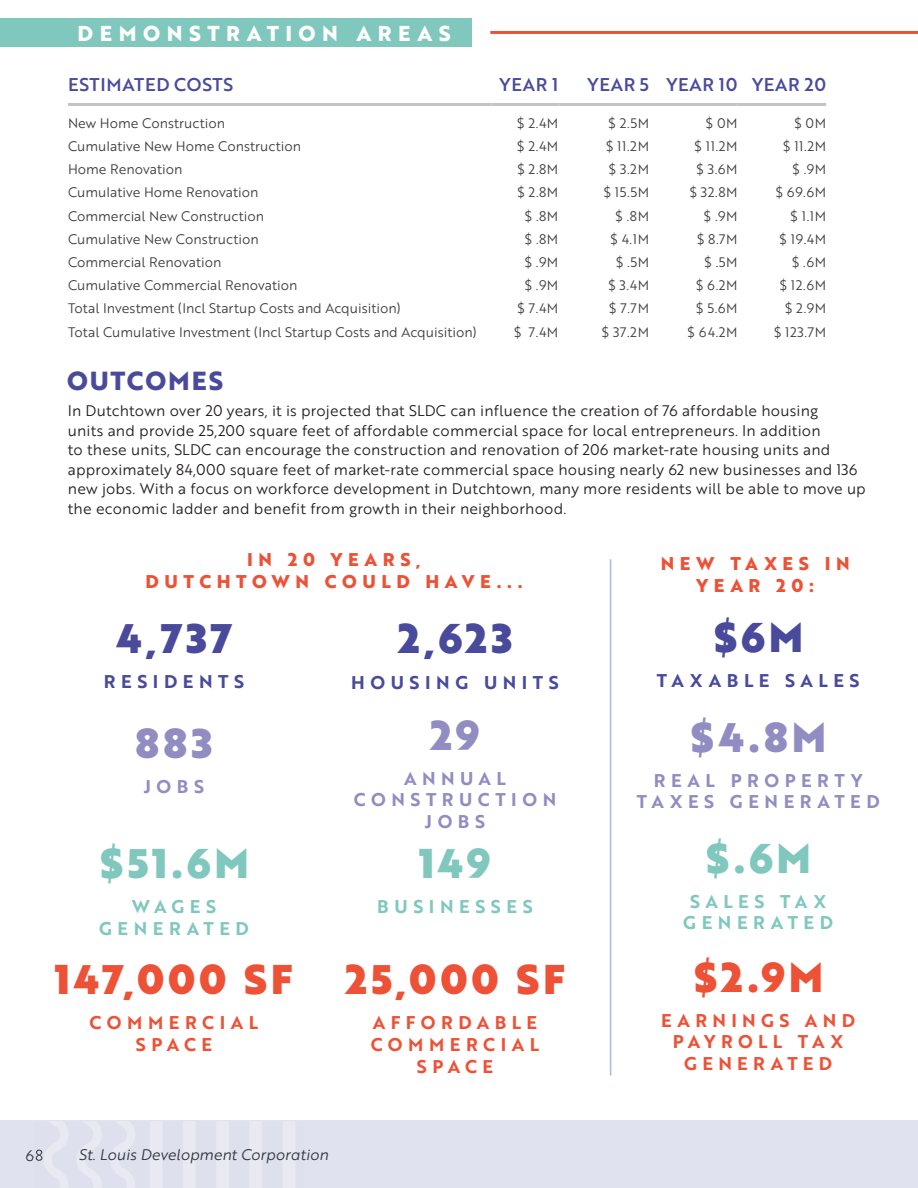
<style>
.page{position:relative;width:918px;height:1188px;background:#fff}
.page>*{position:absolute;margin:0;border:0;box-sizing:border-box;transform-origin:0 0}
.t1{font:40.5px "Brother 1816 Black";letter-spacing:.095em;color:#ed5136}
.t2{font:40.5px "Brother 1816 Black";letter-spacing:.09em;color:#494a9b}
.t3{font:40.5px "Brother 1816 Black";letter-spacing:.09em;color:#80c8bd}
.t4{font:40.5px "Brother 1816 Black";letter-spacing:.1em;color:#918dc2}
.t5{font:700 25.5px "Brother 1816 Extra";letter-spacing:.07em;color:#494a9b}
.t6{font:700 21px "Brother 1816 Extra";letter-spacing:.31em;color:#fff}
.t7{font:18px/21.6px "Brother 1816 Bold";letter-spacing:.305em;color:#ed5136;text-align:center}
.t8{font:18px/21.6px "Brother 1816 Bold";letter-spacing:.305em;color:#918dc2;text-align:center}
.t9{font:700 18px/21.6px "Brother 1816 Extra";letter-spacing:.31em;color:#ed5136;text-align:center}
.t10{font:18px/21.6px "Brother 1816 Bold";letter-spacing:.31em;color:#80c8bd;text-align:center}
.t11{font:18px "Brother 1816 Medium";letter-spacing:.04em;color:#494a9b}
.t12{font:18px "Brother 1816 Bold";letter-spacing:.31em;color:#494a9b}
.t13{font:15px/19.5px "Brother 1816 Book";letter-spacing:.015em;color:#231f20}
.t14{font:15px "Brother 1816 Book Italic";color:#323640}
.t15{font:15px "Brother 1816 Book";color:#323640}
.t16{font:13.5px "Brother 1816 Book";color:#3e3e3f}
</style>
<div class="page">
<hr style="left:68px;top:103px;width:423px;height:3px;background:#c2c3c6">
<hr style="left:491px;top:103px;width:67px;height:3px;background:#c2c3c6">
<hr style="left:558px;top:103px;width:91px;height:3px;background:#c2c3c6">
<hr style="left:649px;top:103px;width:89px;height:3px;background:#c2c3c6">
<hr style="left:738px;top:103px;width:88px;height:3px;background:#c2c3c6">
<hr style="left:610px;top:559px;width:1px;height:516px;background:#a3bbe0">
<hr style="left:490px;top:31px;width:428px;height:3px;background:#ed5136">
<div style="left:0;top:1120px;width:918px;height:68px;background:#e1e2f0"></div>
<svg style="left:35px;top:1150px;width:7px;height:11px"></svg>
<div style="left:0;top:19px;width:471px;height:28px;background:#80c8bd"></div>
<h3 class="t6" style="left:78px;top:17px;width:375px">DEMONSTRATION AREAS</h3>
<p class="t11" style="left:68px;top:71px;width:167px">ESTIMATED COSTS</p>
<p class="t11" style="left:500px;top:71px;width:60px">YEAR 1</p>
<p class="t11" style="left:588px;top:71px;width:240px">YEAR 5 YEAR 10 YEAR 20</p>
<p class="t16" style="left:68px;top:113px;width:158px">New Home Construction</p>
<p class="t16" style="left:517px;top:113px;width:43px">$ 2.4M</p>
<p class="t16" style="left:608px;top:113px;width:42px">$ 2.5M</p>
<p class="t16" style="left:706px;top:113px;width:34px">$ 0M</p>
<p class="t16" style="left:794px;top:113px;width:34px">$ 0M</p>
<p class="t16" style="left:68px;top:136px;width:234px">Cumulative New Home Construction</p>
<p class="t16" style="left:517px;top:136px;width:43px">$ 2.4M</p>
<p class="t16" style="left:606px;top:136px;width:45px">$ 11.2M</p>
<p class="t16" style="left:694px;top:136px;width:45px">$ 11.2M</p>
<p class="t16" style="left:783px;top:136px;width:45px">$ 11.2M</p>
<p class="t16" style="left:68px;top:159px;width:116px">Home Renovation</p>
<p class="t16" style="left:517px;top:159px;width:43px">$ 2.8M</p>
<p class="t16" style="left:609px;top:159px;width:42px">$ 3.2M</p>
<p class="t16" style="left:696px;top:159px;width:43px">$ 3.6M</p>
<p class="t16" style="left:792px;top:159px;width:36px">$ .9M</p>
<p class="t16" style="left:68px;top:183px;width:192px">Cumulative Home Renovation</p>
<p class="t16" style="left:517px;top:183px;width:43px">$ 2.8M</p>
<p class="t16" style="left:603px;top:183px;width:47px">$ 15.5M</p>
<p class="t16" style="left:689px;top:183px;width:50px">$ 32.8M</p>
<p class="t16" style="left:775px;top:183px;width:52px">$ 69.6M</p>
<p class="t16" style="left:68px;top:206px;width:197px">Commercial New Construction</p>
<p class="t16" style="left:525px;top:206px;width:35px">$ .8M</p>
<p class="t16" style="left:615px;top:206px;width:35px">$ .8M</p>
<p class="t16" style="left:704px;top:206px;width:36px">$ .9M</p>
<p class="t16" style="left:790px;top:206px;width:37px">$ 1.1M</p>
<p class="t16" style="left:68px;top:229px;width:192px">Cumulative New Construction</p>
<p class="t16" style="left:525px;top:229px;width:35px">$ .8M</p>
<p class="t16" style="left:610px;top:229px;width:40px">$ 4.1M</p>
<p class="t16" style="left:697px;top:229px;width:42px">$ 8.7M</p>
<p class="t16" style="left:779px;top:229px;width:48px">$ 19.4M</p>
<p class="t16" style="left:68px;top:252px;width:155px">Commercial Renovation</p>
<p class="t16" style="left:524px;top:252px;width:36px">$ .9M</p>
<p class="t16" style="left:616px;top:252px;width:35px">$ .5M</p>
<p class="t16" style="left:704px;top:252px;width:35px">$ .5M</p>
<p class="t16" style="left:792px;top:252px;width:36px">$ .6M</p>
<p class="t16" style="left:68px;top:275px;width:231px">Cumulative Commercial Renovation</p>
<p class="t16" style="left:524px;top:275px;width:36px">$ .9M</p>
<p class="t16" style="left:608px;top:275px;width:42px">$ 3.4M</p>
<p class="t16" style="left:696px;top:275px;width:43px">$ 6.2M</p>
<p class="t16" style="left:779px;top:275px;width:48px">$ 12.6M</p>
<p class="t16" style="left:68px;top:299px;width:334px">Total Investment (Incl Startup Costs and Acquisition)</p>
<p class="t16" style="left:517px;top:299px;width:43px">$ 7.4M</p>
<p class="t16" style="left:609px;top:299px;width:42px">$ 7.7M</p>
<p class="t16" style="left:696px;top:299px;width:43px">$ 5.6M</p>
<p class="t16" style="left:785px;top:299px;width:43px">$ 2.9M</p>
<p class="t16" style="left:68px;top:322px;width:410px">Total Cumulative Investment (Incl Startup Costs and Acquisition)</p>
<p class="t16" style="left:514px;top:322px;width:46px">$ 7.4M</p>
<p class="t16" style="left:602px;top:322px;width:49px">$ 37.2M</p>
<p class="t16" style="left:687px;top:322px;width:52px">$ 64.2M</p>
<p class="t16" style="left:774px;top:322px;width:54px">$ 123.7M</p>
<h2 class="t5" style="left:67px;top:361px;width:158px">OUTCOMES</h2>
<p class="t13" style="left:68px;top:401px;width:800px">In Dutchtown over 20 years, it is projected that SLDC can influence the creation of 76 affordable housing<br>units and provide 25,200 square feet of affordable commercial space for local entrepreneurs. In addition<br>to these units, SLDC can encourage the construction and renovation of 206 market-rate housing units and approximately 84,000 square feet of market-rate commercial space housing nearly 62 new businesses and 136 new jobs. With a focus on workforce development in Dutchtown, many more residents will be able to move up the economic ladder and benefit from growth in their neighborhood.</p>
<p class="t9" style="left:146px;top:549px;width:378px">IN 20 YEARS,<br>DUTCHTOWN COULD HAVE...</p>
<p class="t9" style="left:661px;top:552px;width:190px">NEW TAXES IN<br>YEAR 20:</p>
<h1 class="t2" style="left:117px;top:607px;width:116px">4,737</h1>
<p class="t12" style="left:104px;top:668px;width:142px">RESIDENTS</p>
<h1 class="t2" style="left:713px;top:606px;width:92px">$6M</h1>
<p class="t12" style="left:657px;top:667px;width:204px">TAXABLE SALES</p>
<h1 class="t4" style="left:690px;top:706px;width:138px">$4.8M</h1>
<p class="t8" style="left:637px;top:769px;width:245px">REAL PROPERTY<br>TAXES GENERATED</p>
<h1 class="t3" style="left:705px;top:827px;width:107px">$.6M</h1>
<p class="t10" style="left:683px;top:890px;width:151px">SALES TAX<br>GENERATED</p>
<h1 class="t1" style="left:693px;top:946px;width:132px">$2.9M</h1>
<p class="t7" style="left:661px;top:1009px;width:195px">EARNINGS AND<br>PAYROLL TAX<br>GENERATED</p>
<h1 class="t2" style="left:398px;top:608px;width:116px">2,623</h1>
<p class="t12" style="left:351px;top:668px;width:209px">HOUSING UNITS</p>
<h1 class="t4" style="left:430px;top:704px;width:51px">29</h1>
<p class="t8" style="left:354px;top:767px;width:204px">ANNUAL<br>CONSTRUCTION<br>JOBS</p>
<h1 class="t4" style="left:136px;top:712px;width:78px">883</h1>
<p class="t8" style="left:144px;top:775px;width:62px">JOBS</p>
<h1 class="t3" style="left:99px;top:832px;width:151px">$51.6M</h1>
<p class="t10" style="left:99px;top:896px;width:151px">WAGES<br>GENERATED</p>
<h1 class="t1" style="left:55px;top:948px;width:239px">147,000 SF</h1>
<p class="t7" style="left:90px;top:1012px;width:170px">COMMERCIAL<br>SPACE</p>
<h1 class="t3" style="left:419px;top:832px;width:73px">149</h1>
<p class="t10" style="left:377px;top:896px;width:157px">BUSINESSES</p>
<h1 class="t1" style="left:345px;top:948px;width:221px">25,000 SF</h1>
<p class="t7" style="left:371px;top:1012px;width:170px">AFFORDABLE<br>COMMERCIAL<br>SPACE</p>
<p class="t15" style="left:25px;top:1144px;width:19px">68</p>
<p class="t14" style="left:79px;top:1144px;width:251px">St. Louis Development Corporation</p>
</div>
